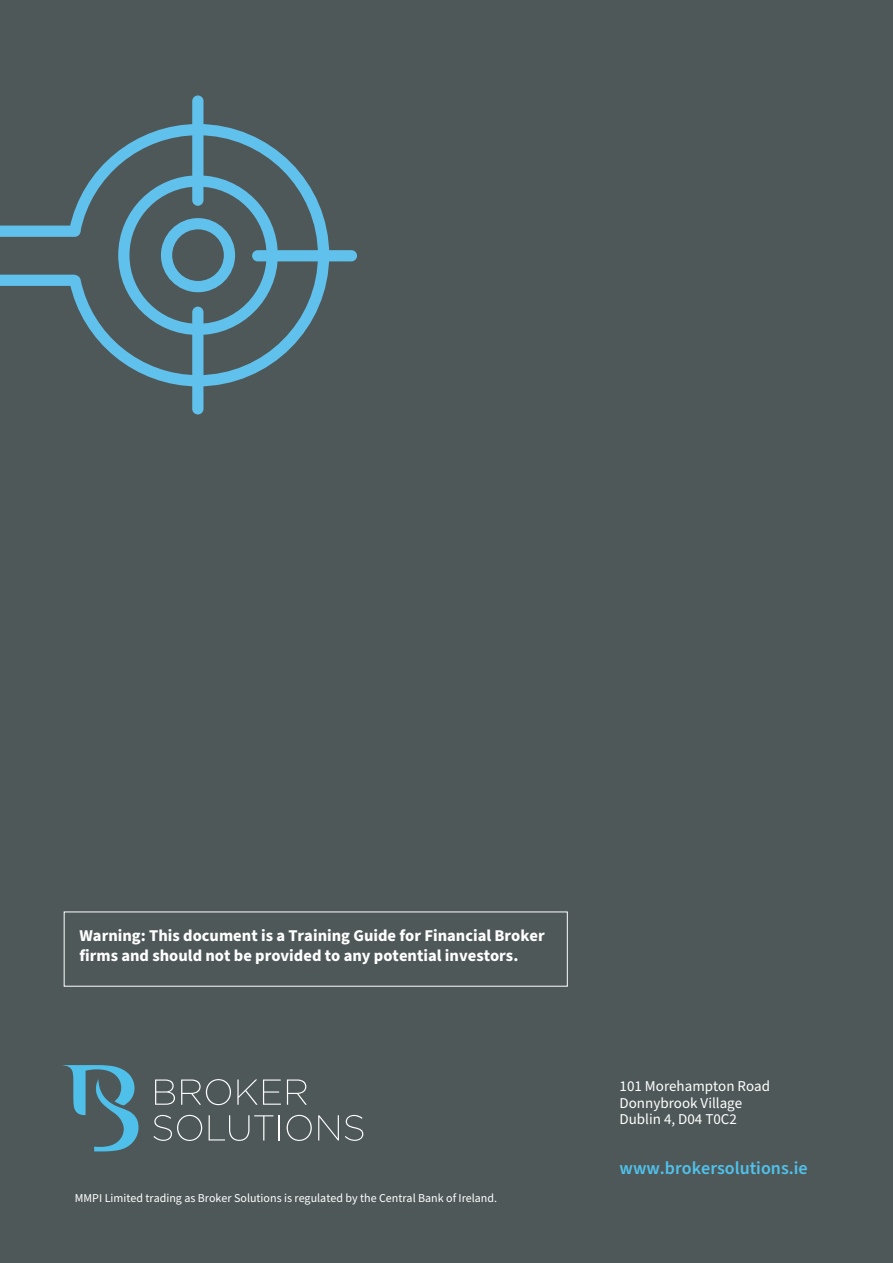
<style>
.page{position:relative;width:893px;height:1263px;background:#4f5859}
.page>*{position:absolute;margin:0;border:0;box-sizing:border-box;transform-origin:0 0}
.t1{font:600 18px "Source Sans Pro";color:#4fc1ea}
.t2{font:700 16.5px/19.8px "Source Sans Pro";color:#fff}
.t3{font:15px "Source Sans Pro";color:#fff}
.t4{font:12px "Source Sans Pro";color:#fff}
</style>
<div class="page">
<svg style="left:69px;top:124px;width:260px;height:262px"></svg>
<svg style="left:118px;top:175px;width:160px;height:160px"></svg>
<div style="left:252px;top:250px;width:105px;height:11px;background:#60c1ec;border-radius:6px"></div>
<div style="left:192px;top:307px;width:11px;height:107px;background:#60c1ec;border-radius:6px"></div>
<div style="left:192px;top:95px;width:11px;height:111px;background:#60c1ec;border-radius:6px"></div>
<svg style="left:0;top:226px;width:80px;height:135px"></svg>
<svg style="left:62px;top:1065px;width:77px;height:86px"></svg>
<svg style="left:155px;top:1079px;width:20px;height:26px"></svg>
<svg style="left:181px;top:1079px;width:50px;height:26px"></svg>
<svg style="left:237px;top:1079px;width:44px;height:26px"></svg>
<svg style="left:287px;top:1079px;width:20px;height:26px"></svg>
<svg style="left:153px;top:1115px;width:49px;height:26px"></svg>
<svg style="left:209px;top:1115px;width:64px;height:26px"></svg>
<svg style="left:279px;top:1115px;width:1px;height:25px"></svg>
<svg style="left:287px;top:1115px;width:25px;height:26px"></svg>
<svg style="left:318px;top:1115px;width:21px;height:25px"></svg>
<svg style="left:345px;top:1115px;width:18px;height:26px"></svg>
<p class="t2" style="left:79px;top:926px;width:467px">Warning: This document is a Training Guide for Financial Broker firms and should not be provided to any potential investors.</p>
<p class="t4" style="left:75px;top:1190px;width:424px">MMPI Limited trading as Broker Solutions is regulated by the Central Bank of Ireland.</p>
<p class="t3" style="left:620px;top:1076px;width:152px">101 Morehampton Road</p>
<p class="t3" style="left:620px;top:1093px;width:124px">Donnybrook Village</p>
<p class="t3" style="left:620px;top:1109px;width:119px">Dublin 4, D04 T0C2</p>
<p class="t1" style="left:620px;top:1156px;width:190px">www.brokersolutions.ie</p>
</div>
